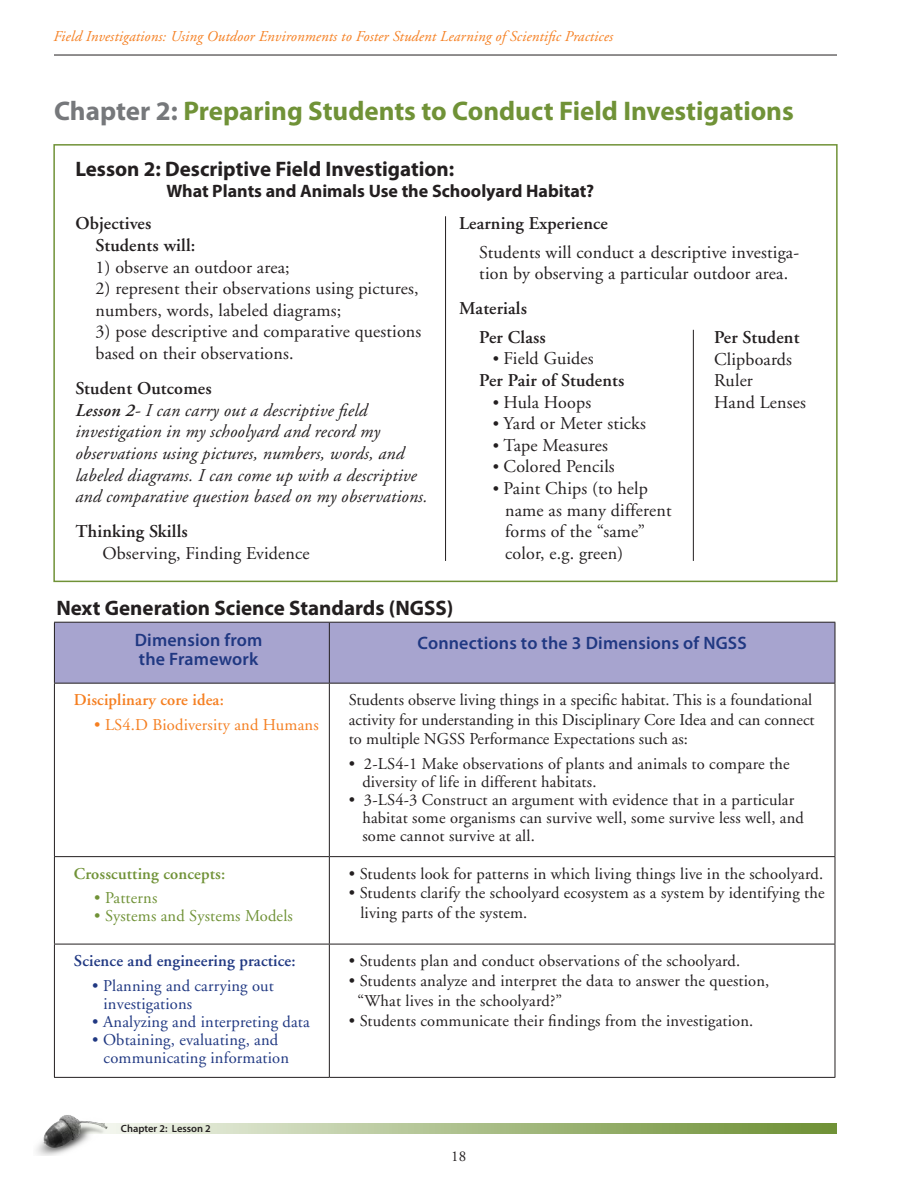
<style>
.page{position:relative;width:918px;height:1188px;background:#fff}
.page>*{position:absolute;margin:0;border:0;box-sizing:border-box;transform-origin:0 0}
.Section_Header_Subhe{font:700 27px "Myriad Pro";color:#709237}
.Subhead{font:700 21px "Myriad Pro";color:#231f20}
.Paragraph_Body{font:18px/21.6px "Adobe Garamond";letter-spacing:.01em;color:#231f20}
._1st_Paragraph_Body{font:italic 18px/21.6px "Adobe Garamond";letter-spacing:.01em;color:#231f20}
._1st_Paragraph_Body-2{font:18px/21.6px "Adobe Garamond";letter-spacing:.01em;color:#231f20}
.Paragraph_Body-2{font:600 18px "Adobe Garamond";letter-spacing:.01em;color:#231f20}
._1st_Paragraph_Body-3{font:600 18px "Myriad Pro";letter-spacing:.01em;color:#203882}
._1st_Paragraph_Body-4{font:600 18px "Adobe Garamond";letter-spacing:.01em;color:#231f20}
.Subhead-2{font:700 18px "Myriad Pro";color:#231f20}
._1st_Paragraph_Body-5{font:16.5px/18px "Adobe Garamond";letter-spacing:.01em;color:#231f20}
._1st_Paragraph_Body-6{font:16.5px/18px "Adobe Garamond";letter-spacing:.01em;color:#203882}
._1st_Paragraph_Body-7{font:16.5px "Adobe Garamond";letter-spacing:.01em;color:#709237}
._1st_Paragraph_Body-8{font:600 16.5px "Adobe Garamond";letter-spacing:.01em;color:#203882}
._1st_Paragraph_Body-9{font:16.5px "Adobe Garamond";letter-spacing:.01em;color:#f57f21}
._1st_Paragraph_Body-10{font:600 16.5px "Adobe Garamond";letter-spacing:.01em;color:#f57f21}
._1st_Paragraph_Body-11{font:600 16.5px "Adobe Garamond";letter-spacing:.01em;color:#709237}
.t1{font:italic 15px "Adobe Garamond";letter-spacing:.01em;color:#f57f21}
.t2{font:15px "Adobe Garamond";color:#231f20}
.Subhead_B{font:600 10.5px "Myriad Pro";color:#231f20}
.s1{color:#76787b}
.s2{font-weight:600}
.s3{font-size:16.5px}
</style>
<div class="page">
<img style="left:36px;top:1115px;width:81px;height:40px">
<svg style="left:54px;top:1124px;width:783px;height:10px;background:#acbe8d"></svg>
<hr style="left:54px;top:55px;width:783px;height:1px;background:#231f20">
<div style="left:53px;top:144px;width:785px;height:438px;border:2px solid #709237"></div>
<hr style="left:445px;top:216px;width:1px;height:345px;background:#231f20">
<div style="left:55px;top:623px;width:780px;height:60px;background:#a7a4cf"></div>
<hr style="left:54px;top:622px;width:275px;height:1px;background:#231f20">
<hr style="left:54px;top:623px;width:1px;height:60px;background:#231f20">
<hr style="left:329px;top:622px;width:506px;height:1px;background:#231f20">
<hr style="left:329px;top:623px;width:1px;height:60px;background:#231f20">
<hr style="left:835px;top:623px;width:1px;height:60px;background:#231f20">
<hr style="left:54px;top:683px;width:275px;height:1px;background:#231f20">
<hr style="left:54px;top:684px;width:1px;height:172px;background:#231f20">
<hr style="left:329px;top:683px;width:506px;height:1px;background:#231f20">
<hr style="left:329px;top:684px;width:1px;height:172px;background:#231f20">
<hr style="left:835px;top:684px;width:1px;height:172px;background:#231f20">
<hr style="left:54px;top:856px;width:275px;height:1px;background:#231f20">
<hr style="left:54px;top:857px;width:1px;height:87px;background:#231f20">
<hr style="left:329px;top:856px;width:506px;height:1px;background:#231f20">
<hr style="left:329px;top:857px;width:1px;height:87px;background:#231f20">
<hr style="left:835px;top:857px;width:1px;height:87px;background:#231f20">
<hr style="left:54px;top:944px;width:275px;height:1px;background:#231f20">
<hr style="left:54px;top:944px;width:1px;height:133px;background:#231f20">
<hr style="left:329px;top:944px;width:506px;height:1px;background:#231f20">
<hr style="left:329px;top:944px;width:1px;height:133px;background:#231f20">
<hr style="left:835px;top:944px;width:1px;height:133px;background:#231f20">
<hr style="left:54px;top:1077px;width:275px;height:1px;background:#231f20">
<hr style="left:329px;top:1077px;width:506px;height:1px;background:#231f20">
<hr style="left:693px;top:330px;width:1px;height:231px;background:#231f20">
<p class="t1" style="left:53px;top:28px;width:561px">Field Investigations: Using Outdoor Environments to Foster Student Learning of Scientific Practices</p>
<p class="Section_Header_Subhe" style="left:54px;top:94px;width:741px"><span class="s1">Chapter 2:</span> Preparing Students to Conduct Field Investigations</p>
<p class="Subhead" style="left:75px;top:155px;width:381px">Lesson 2: Descriptive Field Investigation:</p>
<p class="Subhead-2" style="left:166px;top:179px;width:429px">What Plants and Animals Use the Schoolyard Habitat?</p>
<p class="_1st_Paragraph_Body-4" style="left:75px;top:214px;width:78px">Objectives</p>
<p class="_1st_Paragraph_Body-4" style="left:96px;top:235px;width:101px">Students will:</p>
<p class="_1st_Paragraph_Body-2" style="left:96px;top:257px;width:196px">1) observe an outdoor area;</p>
<p class="_1st_Paragraph_Body-2" style="left:96px;top:278px;width:325px">2) represent their observations using pictures, numbers, words, labeled diagrams;</p>
<p class="_1st_Paragraph_Body-2" style="left:96px;top:321px;width:327px">3) pose descriptive and comparative questions based on their observations.</p>
<p class="_1st_Paragraph_Body-4" style="left:75px;top:379px;width:138px">Student Outcomes</p>
<p class="_1st_Paragraph_Body" style="left:75px;top:400px;width:354px"><span class="s2">Lesson 2</span>- I can carry out a descriptive field investigation in my schoolyard and record my observations using pictures, numbers, words, and labeled diagrams. I can come up with a descriptive and comparative question based on my observations.</p>
<p class="_1st_Paragraph_Body-4" style="left:75px;top:522px;width:114px">Thinking Skills</p>
<p class="_1st_Paragraph_Body-2" style="left:102px;top:543px;width:209px">Observing, Finding Evidence</p>
<p class="Paragraph_Body-2" style="left:459px;top:214px;width:150px">Learning Experience</p>
<p class="Paragraph_Body" style="left:479px;top:242px;width:321px">Students will conduct a descriptive investiga&shy;tion by observing a particular outdoor area.</p>
<p class="Paragraph_Body-2" style="left:459px;top:299px;width:69px">Materials</p>
<p class="Paragraph_Body-2" style="left:479px;top:327px;width:68px">Per Class</p>
<p class="Paragraph_Body" style="left:493px;top:348px;width:102px"><span class="s3">•</span> Field Guides</p>
<p class="Paragraph_Body-2" style="left:479px;top:370px;width:147px">Per Pair of Students</p>
<p class="Paragraph_Body" style="left:493px;top:392px;width:100px"><span class="s3">•</span> Hula Hoops</p>
<p class="Paragraph_Body" style="left:493px;top:413px;width:155px"><span class="s3">•</span> Yard or Meter sticks</p>
<p class="Paragraph_Body" style="left:493px;top:435px;width:117px"><span class="s3">•</span> Tape Measures</p>
<p class="Paragraph_Body" style="left:493px;top:456px;width:124px"><span class="s3">•</span> Colored Pencils</p>
<p class="Paragraph_Body" style="left:505px;top:478px;width:168px;text-indent:-12px"><span class="s3">•</span> Paint Chips (to help name as many different forms of the “same” color, e.g. green)</p>
<p class="Paragraph_Body-2" style="left:714px;top:327px;width:87px">Per Student</p>
<p class="Paragraph_Body" style="left:714px;top:349px;width:80px">Clipboards</p>
<p class="Paragraph_Body" style="left:714px;top:370px;width:40px">Ruler</p>
<p class="Paragraph_Body" style="left:714px;top:392px;width:93px">Hand Lenses</p>
<p class="Subhead" style="left:56px;top:594px;width:399px">Next Generation Science Standards (NGSS)</p>
<p class="_1st_Paragraph_Body-3" style="left:135px;top:628px;width:129px">Dimension from</p>
<p class="_1st_Paragraph_Body-3" style="left:139px;top:648px;width:121px">the Framework</p>
<p class="_1st_Paragraph_Body-3" style="left:418px;top:632px;width:331px">Connections to the 3 Dimensions of NGSS</p>
<p class="_1st_Paragraph_Body-10" style="left:74px;top:691px;width:151px">Disciplinary core idea:</p>
<p class="_1st_Paragraph_Body-9" style="left:94px;top:716px;width:226px">• LS4.D Biodiversity and Humans</p>
<p class="_1st_Paragraph_Body-11" style="left:74px;top:864px;width:153px">Crosscutting concepts:</p>
<p class="_1st_Paragraph_Body-7" style="left:94px;top:889px;width:65px">• Patterns</p>
<p class="_1st_Paragraph_Body-7" style="left:94px;top:907px;width:200px">• Systems and Systems Models</p>
<p class="_1st_Paragraph_Body-8" style="left:74px;top:952px;width:223px">Science and engineering practice:</p>
<p class="_1st_Paragraph_Body-6" style="left:104px;top:977px;width:172px;text-indent:-11px">• Planning and carrying out investigations</p>
<p class="_1st_Paragraph_Body-6" style="left:92px;top:1013px;width:219px">• Analyzing and interpreting data</p>
<p class="_1st_Paragraph_Body-6" style="left:104px;top:1031px;width:187px;text-indent:-11px">• Obtaining, evaluating, and communicating information</p>
<p class="Subhead_B" style="left:121px;top:1122px;width:91px">Chapter 2: Lesson 2</p>
<p class="_1st_Paragraph_Body-5" style="left:349px;top:691px;width:467px;line-height:19.5px">Students observe living things in a specific habitat. This is a foundational activity for understanding in this Disciplinary Core Idea and can connect to multiple NGSS Performance Expectations such as:</p>
<p class="_1st_Paragraph_Body-5" style="left:362px;top:755px;width:429px;text-indent:-13px">• 2-LS4-1 Make observations of plants and animals to compare the diversity of life in different habitats.</p>
<p class="_1st_Paragraph_Body-5" style="left:362px;top:791px;width:443px;text-indent:-13px">• 3-LS4-3 Construct an argument with evidence that in a particular habitat some organisms can survive well, some survive less well, and some cannot survive at all.</p>
<p class="_1st_Paragraph_Body-5" style="left:349px;top:865px;width:476px">• Students look for patterns in which living things live in the schoolyard.</p>
<p class="_1st_Paragraph_Body-5" style="left:349px;top:885px;width:477px">• Students clarify the schoolyard ecosystem as a system by identifying the</p>
<p class="_1st_Paragraph_Body-5" style="left:360px;top:904px;width:169px">living parts of the system.</p>
<p class="_1st_Paragraph_Body-5" style="left:349px;top:952px;width:393px">• Students plan and conduct observations of the schoolyard.</p>
<p class="_1st_Paragraph_Body-5" style="left:349px;top:972px;width:422px">• Students analyze and interpret the data to answer the question,</p>
<p class="_1st_Paragraph_Body-5" style="left:357px;top:992px;width:206px">“What lives in the schoolyard?”</p>
<p class="_1st_Paragraph_Body-5" style="left:349px;top:1012px;width:406px">• Students communicate their findings from the investigation.</p>
<p class="t2" style="left:451px;top:1148px;width:17px">18</p>
</div>
